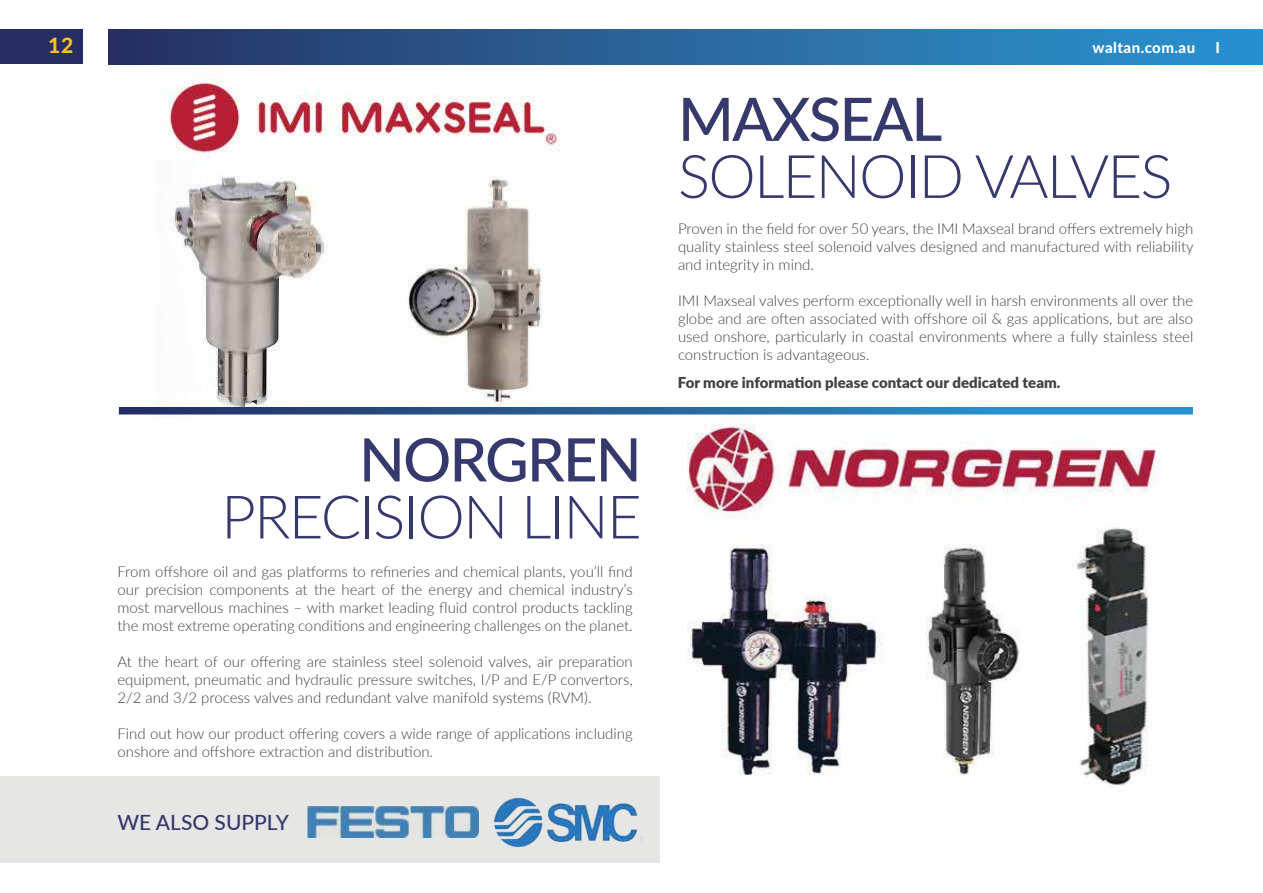
<style>
.page{position:relative;width:1263px;height:893px;background:#fff}
.page>*{position:absolute;margin:0;border:0;box-sizing:border-box;transform-origin:0 0}
.t1{font:300 60px "Lato";letter-spacing:-.03em;color:#35396c}
.t2{font:500 60px "Lato";letter-spacing:-.03em;color:#35396c}
.t3{font:800 21.15px "Lato";color:#fcc214}
.t4{font:500 21px "Lato";color:#35396c}
.t5{font:900 18px "Lato";color:#fdc20f}
.t6{font:300 15px/18px "Lato";color:#414042;text-align:justify}
.t7{font:900 15px "Lato";color:#414042}
.t8{font:800 15px "Lato";letter-spacing:.03em;color:#fff}
.t9{font:900 14.4px "Lato";letter-spacing:.13em;color:#fff}
.s1{font-weight:400}
</style>
<div class="page">
<img style="left:687px;top:424px;width:469px;height:364px">
<img style="left:144px;top:72px;width:450px;height:343px">
<svg style="left:119px;top:407px;width:1074px;height:7px;background:#27659d"></svg>
<div style="left:0;top:777px;width:660px;height:86px;background:#e6e6e5"></div>
<img style="left:307px;top:806px;width:172px;height:32px">
<img style="left:494px;top:797px;width:150px;height:51px">
<div style="left:108px;top:30px;width:1155px;height:34px;background:linear-gradient(to right,#273264,#2b97d3)"></div>
<div style="left:0;top:30px;width:83px;height:34px;background:#252d63"></div>
<h2 class="t3" style="left:48px;top:29px;width:27px">12</h2>
<p class="t8" style="left:1093px;top:36px;width:104px">waltan.com.au</p>
<p class="t8" style="left:1216px;top:36px;width:6px">I</p>
<p class="t5" style="left:40px;top:33px;width:22px">12</p>
<p class="t9" style="left:1003px;top:36px;width:197px"><span class="s1">winnellie</span>hydraulics.com</p>
<h1 class="t2" style="left:678px;top:76px;width:266px">MAXSEAL</h1>
<h1 class="t1" style="left:678px;top:135px;width:496px">SOLENOID VALVES</h1>
<p class="t6" style="left:678px;top:219px;width:517px">Proven in the field for over 50 years, the IMI Maxseal brand offers extremely high quality stainless steel solenoid valves designed and manufactured with reliability and integrity in mind.</p>
<p class="t6" style="left:678px;top:291px;width:517px">IMI Maxseal valves perform exceptionally well in harsh environments all over the globe and are often associated with offshore oil &amp; gas applications, but are also used onshore, particularly in coastal environments where a fully stainless steel construction is advantageous.</p>
<h1 class="t2" style="left:359px;top:416px;width:284px">NORGREN</h1>
<h1 class="t1" style="left:221px;top:475px;width:422px">PRECISION LINE</h1>
<p class="t6" style="left:117px;top:562px;width:517px">From offshore oil and gas platforms to refineries and chemical plants, you’ll find our precision components at the heart of the energy and chemical industry’s most marvellous machines – with market leading fluid control products tackling the most extreme operating conditions and engineering challenges on the planet.</p>
<p class="t6" style="left:117px;top:652px;width:517px">At the heart of our offering are stainless steel solenoid valves, air preparation equipment, pneumatic and hydraulic pressure switches, I/P and E/P convertors, 2/2 and 3/2 process valves and redundant valve manifold systems (RVM).</p>
<p class="t6" style="left:117px;top:724px;width:517px">Find out how our product offering covers a wide range of applications including onshore and offshore extraction and distribution.</p>
<h3 class="t4" style="left:117px;top:807px;width:173px">WE ALSO SUPPLY</h3>
<p class="t7" style="left:678px;top:371px;width:384px">For more information please contact our dedicated team.</p>
</div>
